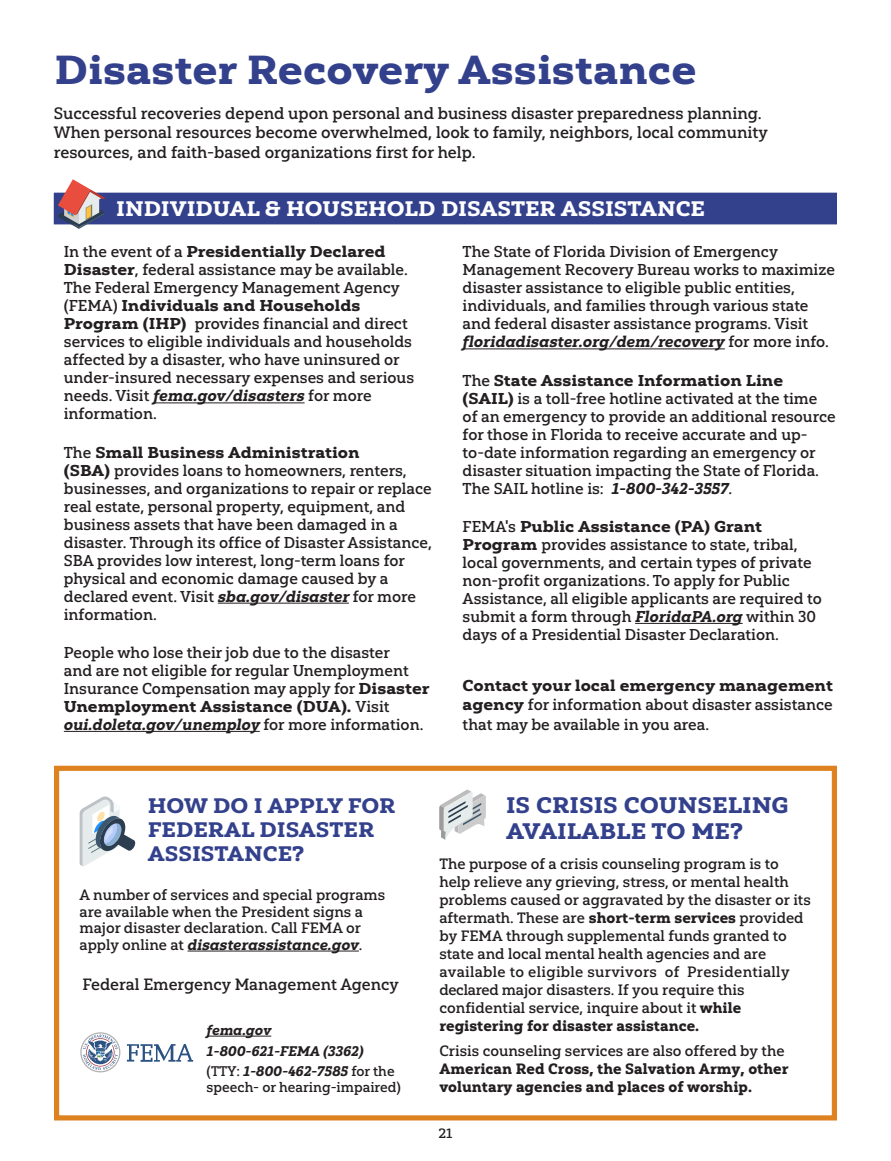
<style>
.page{position:relative;width:891px;height:1161px;background:#fff}
.page>*{position:absolute;margin:0;border:0;box-sizing:border-box;transform-origin:0 0}
.t1{font:900 expanded 40.5px "Yorkten Slab";color:#33408c}
.t2{font:900 expanded 22.5px/26.5px "Yorkten Slab";color:#33408c}
.t3{font:900 expanded 21px/24px "Yorkten Slab";color:#33408c}
.t4{font:900 expanded 21px "Yorkten Slab";color:#fff}
.t5{font:16.5px/19.5px "Yorkten Slab Nor Med";color:#231f20}
.t6{font:16.35px "Yorkten Slab Nor Med";color:#231f20}
.t7{font:15.75px/18px "Yorkten Slab Nor Med";color:#231f20}
.t8{font:900 expanded 15.75px/18px "Yorkten Slab";color:#231f20}
.t9{font:italic 900 expanded 15.75px "Yorkten Slab";color:#231f20}
.t10{font:15px/18px "Yorkten Slab Nor Med";color:#231f20}
.t11{font:15px/18px "Yorkten Slab Nor Bla";color:#231f20}
.t12{font:italic 900 expanded 15px "Yorkten Slab";color:#231f20}
.t13{font:italic 900 expanded 13.95px/20.7px "Yorkten Slab";color:#231f20}
.t14{font:13.95px "Yorkten Slab Nor Med";color:#231f20}
.t15{font:500 expanded 13.5px "Yorkten Slab";color:#231f20}
.s1{font-family:"Yorkten Slab Nor Med";font-weight:400;font-stretch:normal}
.s2{font-family:"Yorkten Slab";font-weight:900;font-stretch:expanded}
.s3{font-family:"Yorkten Slab";font-weight:900;font-style:italic;font-stretch:expanded}
.s4{font-style:italic}
.s5{font-family:"Yorkten Slab Nor Med";font-weight:400;font-style:normal;font-stretch:normal}
.s6{font-family:"Yorkten Slab Nor Bla"}
</style>
<div class="page">
<svg style="left:54px;top:765px;width:783px;height:356px"></svg>
<hr style="left:153px;top:403px;width:152px;height:1px;background:#231f20">
<hr style="left:218px;top:603px;width:131px;height:1px;background:#231f20">
<hr style="left:64px;top:731px;width:196px;height:1px;background:#231f20">
<hr style="left:463px;top:349px;width:262px;height:1px;background:#231f20">
<hr style="left:635px;top:623px;width:108px;height:1px;background:#231f20">
<div style="left:54px;top:193px;width:783px;height:31px;background:#33408c"></div>
<hr style="left:207px;top:1036px;width:64px;height:1px;background:#231f20">
<svg style="left:127px;top:1044px;width:66px;height:18px"></svg>
<svg style="left:80px;top:1032px;width:40px;height:40px"></svg>
<hr style="left:188px;top:951px;width:171px;height:1px;background:#231f20">
<svg style="left:58px;top:179px;width:47px;height:50px"></svg>
<svg style="left:80px;top:796px;width:56px;height:71px"></svg>
<svg style="left:439px;top:790px;width:47px;height:50px"></svg>
<h1 class="t1" style="left:55px;top:45px;width:643px">Disaster Recovery Assistance</h1>
<p class="t5" style="left:54px;top:103px;width:716px">Successful recoveries depend upon personal and business disaster preparedness planning.<br>When personal resources become overwhelmed, look to family, neighbors, local community resources, and faith-based organizations first for help.</p>
<h3 class="t4" style="left:116px;top:196px;width:591px">INDIVIDUAL &amp; HOUSEHOLD DISASTER ASSISTANCE</h3>
<p class="t8" style="left:64px;top:243px;width:323px"><span class="s1">In the event of a</span> Presidentially Declared</p>
<p class="t7" style="left:64px;top:261px;width:345px"><span class="s2">Disaster</span>, federal assistance may be available.<br>The Federal Emergency Management Agency</p>
<p class="t8" style="left:64px;top:297px;width:298px"><span class="s1">(FEMA)</span> Individuals and Households</p>
<p class="t7" style="left:64px;top:315px;width:352px"><span class="s2">Program (IHP)</span> provides financial and direct services to eligible individuals and households affected by a disaster, who have uninsured or under-insured necessary expenses and serious needs. Visit <span class="s3">fema.gov/disasters</span> for more information.</p>
<p class="t8" style="left:64px;top:443px;width:297px"><span class="s1">The</span> Small Business Administration</p>
<p class="t7" style="left:64px;top:461px;width:370px"><span class="s2">(SBA)</span> provides loans to homeowners, renters, businesses, and organizations to repair or replace real estate, personal property, equipment, and business assets that have been damaged in a disaster. Through its office of Disaster Assistance, SBA provides low interest, long-term loans for physical and economic damage caused by a declared event. Visit <span class="s3">sba.gov/disaster</span> for more information.</p>
<p class="t7" style="left:64px;top:643px;width:367px">People who lose their job due to the disaster<br>and are not eligible for regular Unemployment<br>Insurance Compensation may apply for <span class="s2">Disaster</span></p>
<p class="t8" style="left:64px;top:697px;width:361px">Unemployment Assistance (DUA). <span class="s1">Visit </span><span class="s4">oui.doleta.gov/unemploy</span> <span class="s1">for more information.</span></p>
<p class="t7" style="left:463px;top:243px;width:374px">The State of Florida Division of Emergency Management Recovery Bureau works to maximize disaster assistance to eligible public entities, individuals, and families through various state and federal disaster assistance programs. Visit</p>
<p class="t9" style="left:463px;top:332px;width:368px">floridadisaster.org/dem/recovery <span class="s5">for more info.</span></p>
<p class="t8" style="left:463px;top:371px;width:322px"><span class="s1">The</span> State Assistance Information Line</p>
<p class="t7" style="left:463px;top:389px;width:375px"><span class="s2">(SAIL)</span> is a toll-free hotline activated at the time of an emergency to provide an additional resource for those in Florida to receive accurate and up&shy;to-date information regarding an emergency or disaster situation impacting the State of Florida.<br>The SAIL hotline is: <span class="s3">1-800-342-3557</span>.</p>
<p class="t8" style="left:463px;top:517px;width:301px"><span class="s1">FEMA's</span> Public Assistance (PA) Grant</p>
<p class="t7" style="left:463px;top:535px;width:361px"><span class="s2">Program</span> provides assistance to state, tribal, local governments, and certain types of private non-profit organizations. To apply for Public Assistance, all eligible applicants are required to submit a form through <span class="s3">FloridaPA.org</span> within 30 days of a Presidential Disaster Declaration.</p>
<p class="t8" style="left:463px;top:676px;width:372px">Contact your local emergency management</p>
<p class="t7" style="left:463px;top:695px;width:372px;line-height:19.5px"><span class="s2">agency</span> for information about disaster assistance that may be available in you area.</p>
<h3 class="t3" style="left:148px;top:793px;width:249px">HOW DO I APPLY FOR<br>FEDERAL DISASTER<br>ASSISTANCE?</h3>
<p class="t10" style="left:80px;top:887px;width:307px;line-height:16.5px">A number of services and special programs are available when the President signs a major disaster declaration. Call FEMA or</p>
<p class="t12" style="left:80px;top:935px;width:284px"><span class="s5">apply online at</span> disasterassistance.gov<span class="s5">.</span></p>
<p class="t6" style="left:82px;top:975px;width:318px">Federal Emergency Management Agency</p>
<p class="t13" style="left:207px;top:1019px;width:190px">fema.gov<br>1-800-621-FEMA (3362) <span class="s5">(TTY:</span> 1-800-462-7585 <span class="s5">for the</span></p>
<p class="t14" style="left:207px;top:1079px;width:196px">speech- or hearing-impaired)</p>
<h2 class="t2" style="left:506px;top:791px;width:284px">IS CRISIS COUNSELING<br>AVAILABLE TO ME?</h2>
<p class="t10" style="left:439px;top:855px;width:373px">The purpose of a crisis counseling program is to help relieve any grieving, stress, or mental health problems caused or aggravated by the disaster or its aftermath. These are <span class="s6">short-term services</span> provided by FEMA through supplemental funds granted to state and local mental health agencies and are available to eligible survivors of Presidentially declared major disasters. If you require this confidential service, inquire about it <span class="s6">while</span></p>
<p class="t11" style="left:439px;top:1017px;width:261px">registering for disaster assistance.</p>
<p class="t10" style="left:439px;top:1042px;width:347px">Crisis counseling services are also offered by the</p>
<p class="t11" style="left:439px;top:1060px;width:351px">American Red Cross, the Salvation Army, other voluntary agencies and places of worship.</p>
<p class="t15" style="left:438px;top:1125px;width:16px">21</p>
</div>
